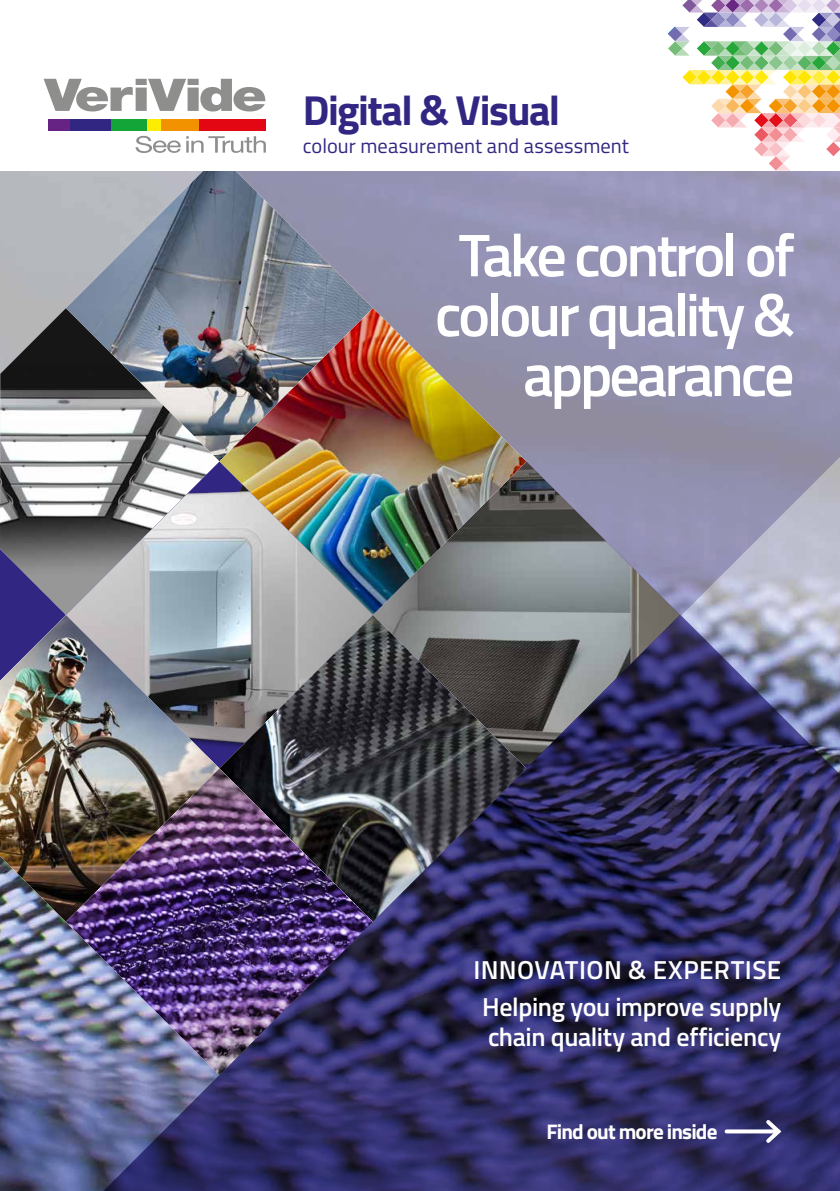
<style>
.page{position:relative;width:840px;height:1191px;background:#fff}
.page>*{position:absolute;margin:0;border:0;box-sizing:border-box;transform-origin:0 0}
.t1{font:600 60.2px/59.8px "Titillium";letter-spacing:-.05em;color:#fff;text-align:right}
.t2{font:700 42px "Titillium";letter-spacing:-.035em;color:#312783}
.t3{font:600 26px/37px "Titillium";letter-spacing:-.015em;color:#fff;text-align:center}
.t4{font:700 21.2px "Titillium";letter-spacing:-.04em;color:#fff}
.t5{font:20.4px "Titillium";letter-spacing:.005em;color:#312783}
</style>
<div class="page">
<img style="left:0;top:171px;width:81px;height:1020px">
<img style="left:0;top:308px;width:48px;height:241px">
<svg style="left:0;top:549px;width:48px;height:66px;background:#4f4983"></svg>
<img style="left:0;top:615px;width:81px;height:306px">
<img style="left:48px;top:171px;width:791px;height:444px">
<img style="left:81px;top:614px;width:758px;height:577px">
<svg style="left:667px;top:0;width:172px;height:171px"></svg>
<svg style="left:44px;top:79px;width:221px;height:32px"></svg>
<div style="left:198px;top:120px;width:68px;height:11px;background:#e30613"></div>
<div style="left:160px;top:120px;width:39px;height:11px;background:#f39200"></div>
<div style="left:146px;top:120px;width:14px;height:11px;background:#ffed00"></div>
<div style="left:110px;top:120px;width:36px;height:11px;background:#13a538"></div>
<div style="left:67px;top:120px;width:43px;height:11px;background:#312783"></div>
<div style="left:48px;top:120px;width:21px;height:11px;background:#662383"></div>
<svg style="left:135px;top:136px;width:131px;height:17px"></svg>
<svg style="left:726px;top:1129px;width:36px;height:4px"></svg>
<svg style="left:762px;top:1116px;width:21px;height:30px"></svg>
<h2 class="t2" style="left:302px;top:78px;width:259px">Digital &amp; Visual</h2>
<p class="t5" style="left:302px;top:130px;width:328px">colour measurement and assessment</p>
<h1 class="t1" style="left:434px;top:222px;width:361px">Take control of colour quality &amp; appearance</h1>
<p class="t3" style="left:473px;top:950px;width:309px">INNOVATION &amp; EXPERTISE<br>Helping you improve supply</p>
<p class="t3" style="left:487px;top:1017px;width:294px">chain quality and efficiency</p>
<p class="t4" style="left:546px;top:1115px;width:172px">Find out more inside</p>
</div>
